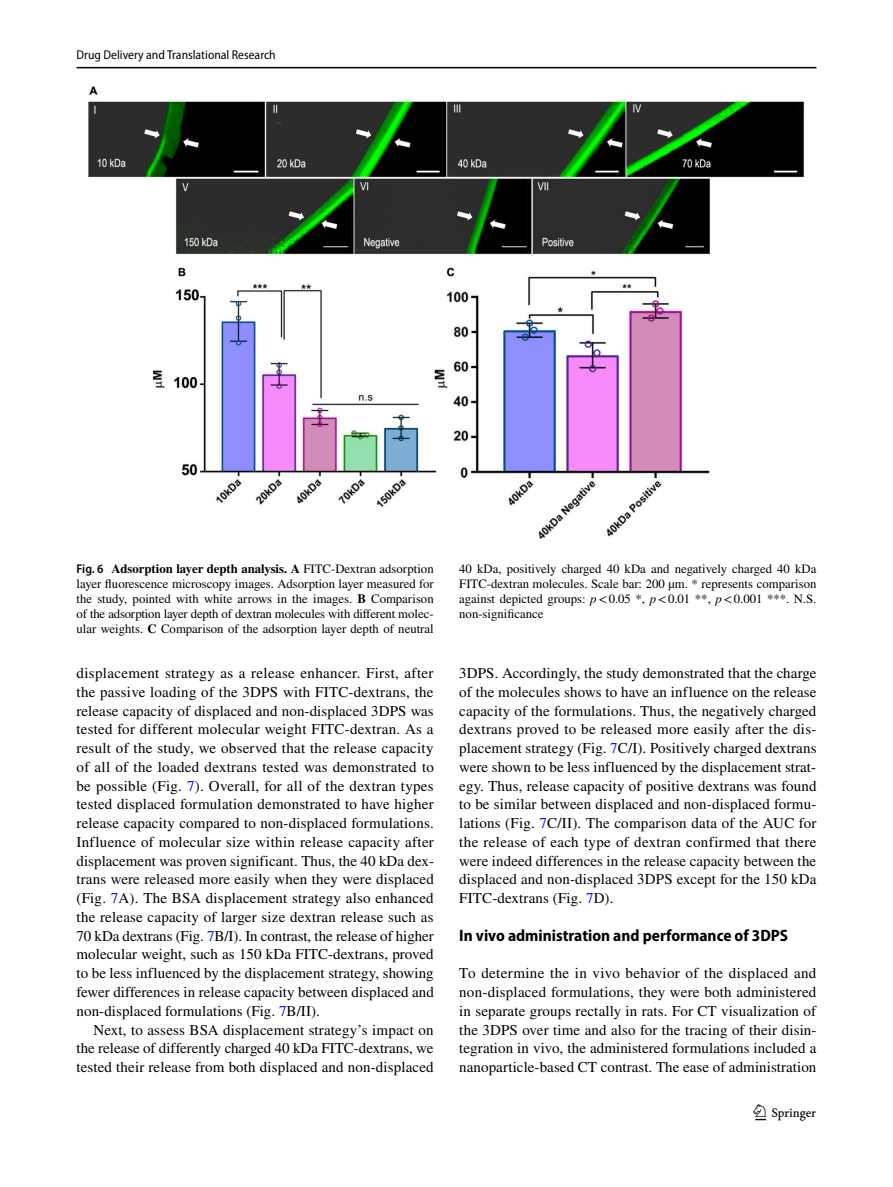
<style>
.page{position:relative;width:893px;height:1187px;background:#fff}
.page>*{position:absolute;margin:0;border:0;box-sizing:border-box;transform-origin:0 0}
.t1{font:22.5px "Springnew Regular 3";color:#000}
.t2{font:700 semi-condensed 16.5px "Myriad Pro";color:#000}
.t3{font:15px/18.8px "STIX";letter-spacing:.005em;color:#000;text-align:justify}
.t4{font:12.75px/15px "STIX";color:#000;text-align:justify}
.t5{font:semi-condensed 12.75px "Myriad Pro";color:#000}
.s1{font-family:"Myriad Pro";font-weight:600;font-stretch:semi-condensed}
.s2{font-weight:700}
.s3{font-style:italic}
.s4{color:#00f}
</style>
<div class="page">
<hr style="left:77px;top:67px;width:739px;height:1px;background:#000">
<img style="left:88px;top:87px;width:717px;height:451px">
<p class="t5" style="left:77px;top:48px;width:201px">Drug Delivery and Translational Research</p>
<p class="t4" style="left:77px;top:562px;width:359px"><span class="s1">Fig. 6</span> <span class="s2">Adsorption layer depth analysis. A</span> FITC-Dextran adsorption layer fluorescence microscopy images. Adsorption layer measured for the study, pointed with white arrows in the images. <span class="s2">B</span> Comparison of the adsorption layer depth of dextran molecules with different molec&shy;ular weights. <span class="s2">C</span> Comparison of the adsorption layer depth of neutral</p>
<p class="t4" style="left:459px;top:562px;width:359px">40 kDa, positively charged 40 kDa and negatively charged 40 kDa FITC-dextran molecules. Scale bar: 200 µm. * represents comparison against depicted groups: <span class="s3">p</span>&lt;0.05 *, <span class="s3">p</span>&lt;0.01 **, <span class="s3">p</span>&lt;0.001 ***. N.S. non-significance</p>
<p class="t3" style="left:77px;top:664px;width:359px">displacement strategy as a release enhancer. First, after the passive loading of the 3DPS with FITC-dextrans, the release capacity of displaced and non-displaced 3DPS was tested for different molecular weight FITC-dextran. As a result of the study, we observed that the release capacity of all of the loaded dextrans tested was demonstrated to be possible (Fig. <span class="s4">7</span>). Overall, for all of the dextran types tested displaced formulation demonstrated to have higher release capacity compared to non-displaced formulations.<br>Influence of molecular size within release capacity after displacement was proven significant. Thus, the 40 kDa dex&shy;trans were released more easily when they were displaced (Fig. <span class="s4">7</span>A). The BSA displacement strategy also enhanced the release capacity of larger size dextran release such as 70 kDa dextrans (Fig. <span class="s4">7</span>B/I). In contrast, the release of higher molecular weight, such as 150 kDa FITC-dextrans, proved to be less influenced by the displacement strategy, showing fewer differences in release capacity between displaced and non-displaced formulations (Fig. <span class="s4">7</span>B/II).</p>
<p class="t3" style="left:77px;top:1021px;width:359px;text-indent:17px">Next, to assess BSA displacement strategy’s impact on the release of differently charged 40 kDa FITC-dextrans, we tested their release from both displaced and non-displaced</p>
<p class="t3" style="left:459px;top:664px;width:359px">3DPS. Accordingly, the study demonstrated that the charge of the molecules shows to have an influence on the release capacity of the formulations. Thus, the negatively charged dextrans proved to be released more easily after the dis&shy;placement strategy (Fig. <span class="s4">7</span>C/I). Positively charged dextrans were shown to be less influenced by the displacement strat&shy;egy. Thus, release capacity of positive dextrans was found to be similar between displaced and non-displaced formu&shy;lations (Fig. <span class="s4">7</span>C/II). The comparison data of the AUC for the release of each type of dextran confirmed that there were indeed differences in the release capacity between the displaced and non-displaced 3DPS except for the 150 kDa FITC-dextrans (Fig. <span class="s4">7</span>D).</p>
<p class="t2" style="left:459px;top:925px;width:330px">In vivo administration and performance of 3DPS</p>
<p class="t3" style="left:459px;top:964px;width:359px">To determine the in vivo behavior of the displaced and non-displaced formulations, they were both administered in separate groups rectally in rats. For CT visualization of the 3DPS over time and also for the tracing of their disin&shy;tegration in vivo, the administered formulations included a nanoparticle-based CT contrast. The ease of administration</p>
<h1 class="t1" style="left:755px;top:1104px;width:62px">1 3</h1>
</div>
